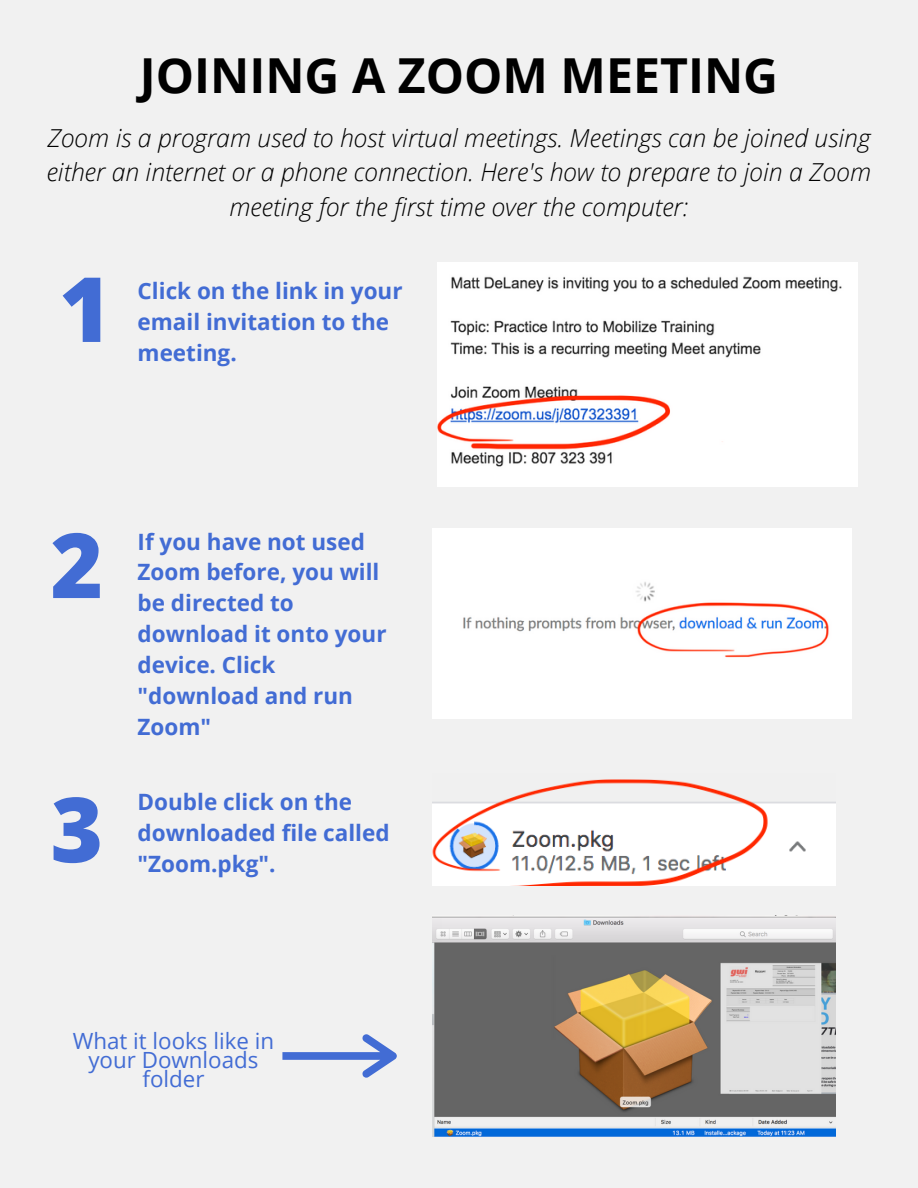
<style>
.page{position:relative;width:918px;height:1188px;background:#f1f1f1}
.page>*{position:absolute;margin:0;border:0;box-sizing:border-box;transform-origin:0 0}
.t1{font:800 90px "Open Sans";color:#426cd4}
.t2{font:700 48.3px "Open Sans";color:#000}
.t3{font:italic 300 24.75px/34.3px "Open Sans";color:#000;text-align:center}
.t4{font:700 22.5px/30.9px "Open Sans";color:#426cd4}
.t5{font:22.35px/19.2px "Open Sans";color:#426cd4;text-align:center}
</style>
<div class="page">
<img style="left:438px;top:263px;width:419px;height:224px">
<div style="left:432px;top:528px;width:420px;height:190px;background:#fff"></div>
<img style="left:432px;top:779px;width:403px;height:107px">
<img style="left:432px;top:915px;width:403px;height:222px">
<svg style="left:282px;top:1034px;width:115px;height:44px"></svg>
<h2 class="t2" style="left:140px;top:42px;width:640px">JOINING A ZOOM MEETING</h2>
<p class="t3" style="left:47px;top:120px;width:826px">Zoom is a program used to host virtual meetings. Meetings can be joined using either an internet or a phone connection. Here's how to prepare to join a Zoom meeting for the first time over the computer:</p>
<h1 class="t1" style="left:59px;top:246px;width:54px">1</h1>
<p class="t4" style="left:138px;top:275px;width:267px">Click on the link in your email invitation to the</p>
<p class="t4" style="left:138px;top:337px;width:101px">meeting.</p>
<h1 class="t1" style="left:50px;top:502px;width:54px">2</h1>
<h1 class="t1" style="left:50px;top:766px;width:54px">3</h1>
<p class="t4" style="left:138px;top:525px;width:250px">If you have not used<br>Zoom before, you will be directed to download it onto your device. Click "download and run<br>Zoom"</p>
<p class="t4" style="left:138px;top:786px;width:253px">Double click on the downloaded file called "Zoom.pkg".</p>
<p class="t5" style="left:73px;top:1031px;width:203px">What it looks like in your Downloads folder</p>
</div>
